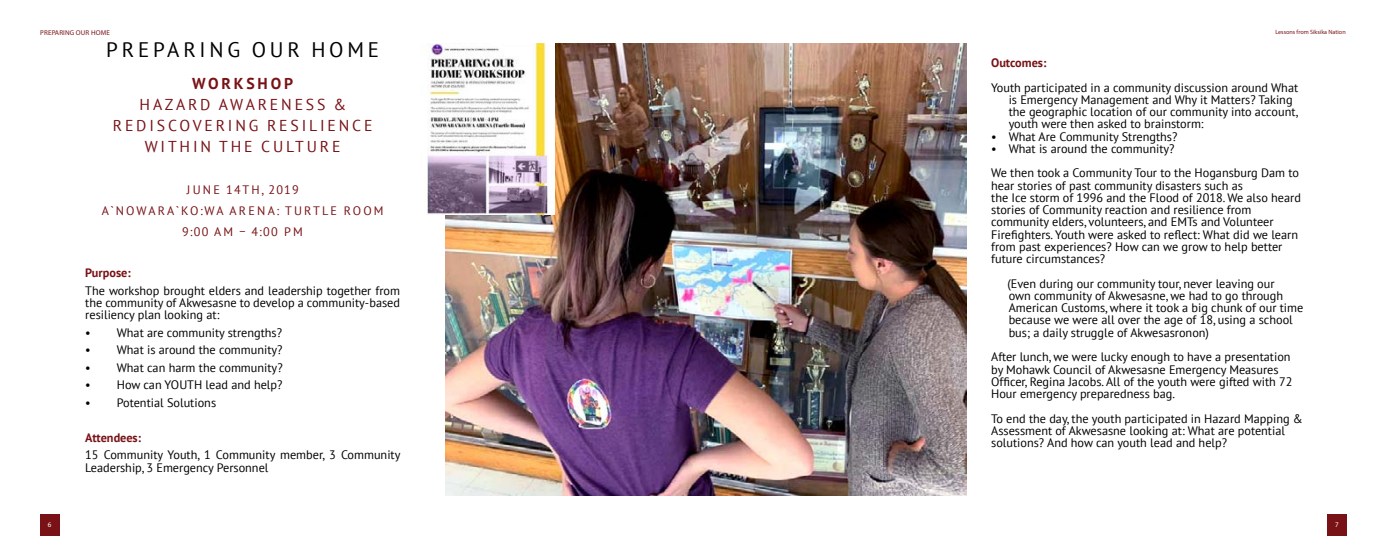
<style>
.page{position:relative;width:1386px;height:536px;background:#fff}
.page>*{position:absolute;margin:0;border:0;box-sizing:border-box;transform-origin:0 0}
.Title_-_30pt{font:21px "PT Sans";letter-spacing:.18em;color:#000}
.Title_-_30pt-2{font:15.75px/21px "PT Sans";letter-spacing:.18em;color:#781216;text-align:center}
.Title_-_30pt-3{font:700 15.75px "PT Sans";letter-spacing:.18em;color:#781216}
.Body_Text_-_Justifie{font:12.25px/12.2px "PT Sans";color:#000}
.Title_-_30pt-4{font:12.25px "PT Sans";letter-spacing:.18em;color:#781216}
.Body_Text_-_Justifie-2{font:700 12.25px "PT Sans";color:#781216}
.Title_-_30pt-5{font:12.25px "PT Sans";letter-spacing:.14em;color:#781216}
.t1{font:7px "Myriad Pro";letter-spacing:.02em;color:#781216}
.t2{font:7px "Myriad Pro";color:#fff}
.t3{font:6.12px "Myriad Pro";color:#781216}
</style>
<div class="page">
<div style="left:40px;top:514px;width:19px;height:22px;background:#781216"></div>
<div style="left:1327px;top:514px;width:20px;height:22px;background:#781216"></div>
<img style="left:446px;top:44px;width:520px;height:451px">
<img style="left:425px;top:44px;width:129px;height:171px">
<p class="t1" style="left:40px;top:28px;width:71px">PREPARING OUR HOME</p>
<p class="t3" style="left:1275px;top:28px;width:72px">Lessons from Siksika Nation</p>
<p class="Title_-_30pt" style="left:106px;top:36px;width:274px">PREPARING OUR HOME</p>
<p class="Title_-_30pt-3" style="left:192px;top:72px;width:102px">WORKSHOP</p>
<p class="Title_-_30pt-2" style="left:140px;top:93px;width:208px">HAZARD AWARENESS &amp;</p>
<p class="Title_-_30pt-2" style="left:113px;top:114px;width:261px">REDISCOVERING RESILIENCE<br>WITHIN THE CULTURE</p>
<p class="Title_-_30pt-5" style="left:187px;top:181px;width:113px">JUNE 14TH, 2019</p>
<p class="Title_-_30pt-4" style="left:102px;top:202px;width:283px">A`NOWARA`KO:WA ARENA: TURTLE ROOM</p>
<p class="Title_-_30pt-4" style="left:182px;top:223px;width:122px">9:00 AM – 4:00 PM</p>
<p class="Body_Text_-_Justifie-2" style="left:85px;top:264px;width:47px">Purpose:</p>
<p class="Body_Text_-_Justifie" style="left:85px;top:284px;width:316px;text-align:justify">The workshop brought elders and leadership together from the community of Akwesasne to develop a community-based resiliency plan looking at:</p>
<p class="Body_Text_-_Justifie" style="left:85px;top:326px;width:198px">• What are community strengths?</p>
<p class="Body_Text_-_Justifie" style="left:85px;top:343px;width:199px">• What is around the community?</p>
<p class="Body_Text_-_Justifie" style="left:85px;top:361px;width:199px">• What can harm the community?</p>
<p class="Body_Text_-_Justifie" style="left:85px;top:378px;width:199px">• How can YOUTH lead and help?</p>
<p class="Body_Text_-_Justifie" style="left:85px;top:396px;width:132px">• Potential Solutions</p>
<p class="Body_Text_-_Justifie-2" style="left:85px;top:429px;width:57px">Attendees:</p>
<p class="Body_Text_-_Justifie" style="left:85px;top:448px;width:317px">15 Community Youth, 1 Community member, 3 Community<br>Leadership, 3 Emergency Personnel</p>
<p class="Body_Text_-_Justifie-2" style="left:991px;top:54px;width:57px">Outcomes:</p>
<p class="Body_Text_-_Justifie" style="left:1009px;top:81px;width:291px;text-indent:-18px">Youth participated in a community discussion around What is Emergency Management and Why it Matters? Taking the geographic location of our community into account, youth were then asked to brainstorm:</p>
<p class="Body_Text_-_Justifie" style="left:991px;top:130px;width:188px">• What Are Community Strengths?</p>
<p class="Body_Text_-_Justifie" style="left:991px;top:142px;width:185px">• What is around the community?</p>
<p class="Body_Text_-_Justifie" style="left:991px;top:166px;width:309px">We then took a Community Tour to the Hogansburg Dam to</p>
<p class="Body_Text_-_Justifie" style="left:991px;top:179px;width:253px">hear stories of past community disasters such as</p>
<p class="Body_Text_-_Justifie" style="left:991px;top:191px;width:311px">the Ice storm of 1996 and the Flood of 2018. We also heard</p>
<p class="Body_Text_-_Justifie" style="left:991px;top:203px;width:262px">stories of Community reaction and resilience from</p>
<p class="Body_Text_-_Justifie" style="left:991px;top:215px;width:284px">community elders, volunteers, and EMTs and Volunteer</p>
<p class="Body_Text_-_Justifie" style="left:991px;top:228px;width:308px">Firefighters. Youth were asked to reflect: What did we learn</p>
<p class="Body_Text_-_Justifie" style="left:991px;top:240px;width:293px">from past experiences? How can we grow to help better</p>
<p class="Body_Text_-_Justifie" style="left:991px;top:252px;width:116px">future circumstances?</p>
<p class="Body_Text_-_Justifie" style="left:1008px;top:277px;width:297px">(Even during our community tour, never leaving our<br>own community of Akwesasne, we had to go through American Customs, where it took a big chunk of our time because we were all over the age of 18, using a school bus; a daily struggle of Akwesasronon)</p>
<p class="Body_Text_-_Justifie" style="left:991px;top:350px;width:301px">After lunch, we were lucky enough to have a presentation</p>
<p class="Body_Text_-_Justifie" style="left:991px;top:362px;width:289px">by Mohawk Council of Akwesasne Emergency Measures</p>
<p class="Body_Text_-_Justifie" style="left:991px;top:375px;width:303px">Officer, Regina Jacobs. All of the youth were gifted with 72</p>
<p class="Body_Text_-_Justifie" style="left:991px;top:387px;width:185px">Hour emergency preparedness bag.</p>
<p class="Body_Text_-_Justifie" style="left:991px;top:411px;width:313px">To end the day, the youth participated in Hazard Mapping &amp;</p>
<p class="Body_Text_-_Justifie" style="left:991px;top:424px;width:295px">Assessment of Akwesasne looking at: What are potential</p>
<p class="Body_Text_-_Justifie" style="left:991px;top:436px;width:237px">solutions? And how can youth lead and help?</p>
<p class="t2" style="left:48px;top:520px;width:5px">6</p>
<p class="t2" style="left:1335px;top:520px;width:5px">7</p>
</div>
